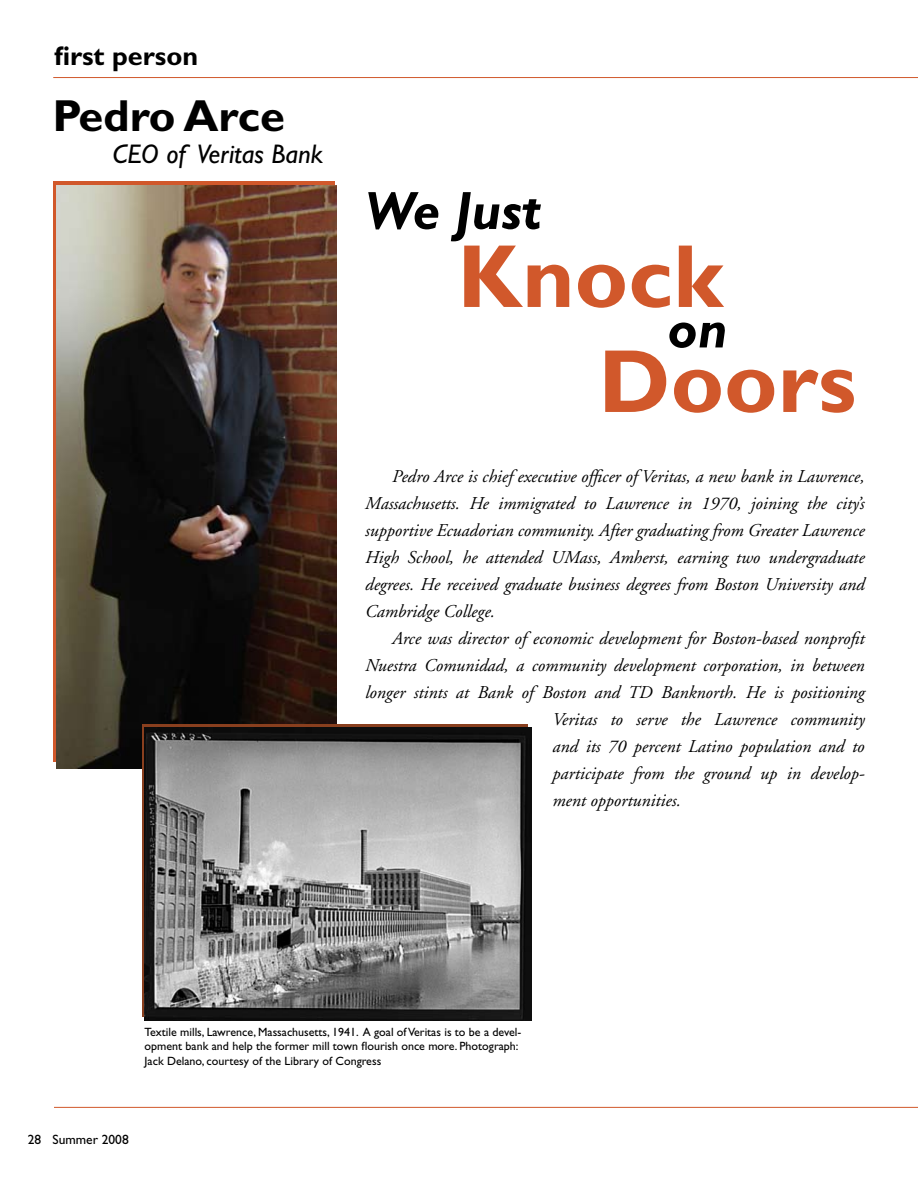
<style>
.page{position:relative;width:918px;height:1188px;background:#fff}
.page>*{position:absolute;margin:0;border:0;box-sizing:border-box;transform-origin:0 0}
.t1{font:700 90px "Gill Sans";color:#d1582b}
.t2{font:italic 700 54px "Gill Sans";color:#000}
.t3{font:700 45px "Gill Sans";color:#000}
.t4{font:italic 27px "Gill Sans";color:#000}
.t5{font:700 27px "Gill Sans";color:#000}
.t6{font:italic 18px/27px "Adobe Garamond";color:#000;text-align:justify}
.t7{font:13.5px "Gill Sans";color:#000}
.t8{font:12px/14.4px "Gill Sans";color:#000}
</style>
<div class="page">
<svg style="left:53px;top:181px;width:281px;height:581px;background:#c1613a"></svg>
<hr style="left:53px;top:77px;width:865px;height:1px;background:#d1582b">
<hr style="left:54px;top:1107px;width:864px;height:1px;background:#d1582b">
<img style="left:57px;top:186px;width:280px;height:582px">
<img style="left:145px;top:728px;width:387px;height:293px">
<h3 class="t5" style="left:54px;top:40px;width:146px">first person</h3>
<h3 class="t3" style="left:52px;top:89px;width:234px">Pedro Arce</h3>
<h3 class="t4" style="left:112px;top:138px;width:212px">CEO of Veritas Bank</h3>
<h2 class="t2" style="left:365px;top:180px;width:178px">We Just</h2>
<h1 class="t1" style="left:458px;top:223px;width:267px">Knock</h1>
<h2 class="t2" style="left:668px;top:298px;width:62px">on</h2>
<h1 class="t1" style="left:598px;top:328px;width:259px">Doors</h1>
<p class="t6" style="left:364px;top:463px;width:501px;text-indent:27px">Pedro Arce is chief executive officer of Veritas, a new bank in Lawrence, Massachusetts. He immigrated to Lawrence in 1970, joining the city’s supportive Ecuadorian community. After graduating from Greater Lawrence High School, he attended UMass, Amherst, earning two undergraduate degrees. He received graduate business degrees from Boston University and Cambridge College.</p>
<p class="t6" style="left:392px;top:625px;width:474px">Arce was director of economic development for Boston-based nonprofit</p>
<p class="t6" style="left:364px;top:652px;width:501px">Nuestra Comunidad, a community development corporation, in between</p>
<p class="t6" style="left:364px;top:679px;width:501px">longer stints at Bank of Boston and TD Banknorth. He is positioning</p>
<p class="t6" style="left:552px;top:706px;width:314px">Veritas to serve the Lawrence community</p>
<p class="t6" style="left:552px;top:733px;width:314px">and its 70 percent Latino population and to</p>
<p class="t6" style="left:552px;top:760px;width:314px">participate from the ground up in develop-</p>
<p class="t6" style="left:552px;top:787px;width:130px">ment opportunities.</p>
<p class="t8" style="left:145px;top:1025px;width:378px">Textile mills, Lawrence, Massachusetts, 1941. A goal of Veritas is to be a devel&shy;opment bank and help the former mill town flourish once more. Photograph:<br>Jack Delano, courtesy of the Library of Congress</p>
<p class="t7" style="left:28px;top:1132px;width:103px">28 Summer 2008</p>
</div>
